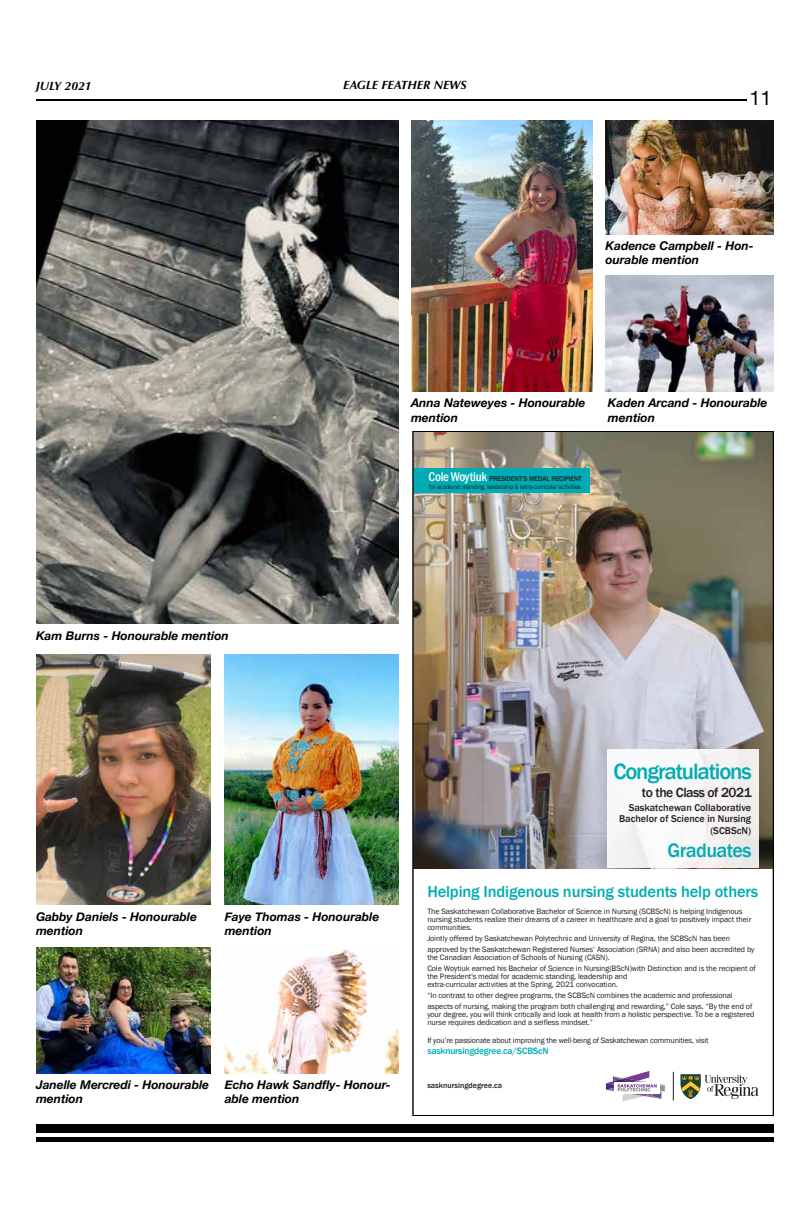
<style>
.page{position:relative;width:810px;height:1224px;background:#fff}
.page>*{position:absolute;margin:0;border:0;box-sizing:border-box;transform-origin:0 0}
.t1{font:500 22.8px "Franklin Gothic";letter-spacing:-.05em;color:#00abb2}
.t2{font:500 20px "Franklin Gothic";letter-spacing:-.03em;color:#00abb2}
.t3{font:20px "Helvetica Neue";color:#000}
.t4{font:500 16.4px "Franklin Gothic";letter-spacing:-.01em;color:#00acb3}
.t5{font:500 13.7px "Franklin Gothic";letter-spacing:-.035em;color:#221f1f}
.t6{font:italic 700 12px/14.4px "Helvetica Neue";color:#000}
.t7{font:italic 700 12px "Optima";color:#000}
.t8{font:500 10.1px/11.5px "Franklin Gothic";color:#221f1f;text-align:right}
.t9{font:500 9.5px "Franklin Gothic";letter-spacing:-.02em;color:#00acb3}
.t10{font:8px/8px "Franklin Gothic";letter-spacing:-.01em;color:#231f20}
.t11{font:500 8px "Franklin Gothic";color:#231f20}
.t12{font:500 7px "Franklin Gothic";letter-spacing:-.025em;color:#231f20}
.t13{font:6.7px "Franklin Gothic";letter-spacing:-.01em;color:#231f20;scale:.9 1}
.s1{font-stretch:condensed;font-size:13px;color:#fff}
</style>
<div class="page">
<hr style="left:36px;top:1138px;width:738px;height:4px;background:#000">
<div style="left:36px;top:1124px;width:738px;height:9px;background:#000"></div>
<hr style="left:36px;top:99px;width:711px;height:2px;background:#000">
<img style="left:415px;top:434px;width:356px;height:434px">
<div style="left:607px;top:749px;width:151px;height:119px;background:linear-gradient(to right,#fafbfc,#f1efed)"></div>
<svg style="left:606px;top:1071px;width:59px;height:30px"></svg>
<svg style="left:681px;top:1074px;width:77px;height:25px"></svg>
<svg style="left:673px;top:1072px;width:1px;height:28px"></svg>
<div style="left:413px;top:469px;width:176px;height:24px;background:#00acb3"></div>
<img style="left:36px;top:121px;width:363px;height:502px">
<img style="left:36px;top:654px;width:174px;height:251px">
<img style="left:411px;top:121px;width:181px;height:271px">
<img style="left:606px;top:121px;width:168px;height:114px">
<img style="left:606px;top:275px;width:168px;height:117px">
<img style="left:225px;top:654px;width:174px;height:251px">
<img style="left:36px;top:948px;width:174px;height:125px">
<img style="left:225px;top:949px;width:174px;height:124px">
<h3 class="t7" style="left:36px;top:79px;width:57px">JULY 2021</h3>
<h3 class="t7" style="left:343px;top:78px;width:125px">EAGLE FEATHER NEWS</h3>
<h2 class="t3" style="left:749px;top:84px;width:24px">11</h2>
<h3 class="t6" style="left:606px;top:239px;width:150px">Kadence Campbell - Hon&shy;ourable mention</h3>
<h3 class="t6" style="left:411px;top:396px;width:176px">Anna Nateweyes - Honourable mention</h3>
<p class="t12" style="left:429px;top:474px;width:155px"><span class="s1">Cole Woytiuk</span> PRESIDENT’S MEDAL RECIPIENT</p>
<p class="t13" style="left:429px;top:483px;width:172px">for academic standing, leadership &amp; extra-curricular activities.</p>
<h3 class="t6" style="left:608px;top:396px;width:161px">Kaden Arcand - Honourable mention</h3>
<h3 class="t6" style="left:36px;top:628px;width:194px">Kam Burns - Honourable mention</h3>
<h1 class="t1" style="left:613px;top:757px;width:140px">Congratulations</h1>
<p class="t8" style="left:619px;top:802px;width:134px">Saskatchewan Collaborative<br>Bachelor of Science in Nursing (SCBScN)</p>
<h3 class="t5" style="left:642px;top:784px;width:111px">to the Class of 2021</h3>
<h2 class="t2" style="left:668px;top:838px;width:86px">Graduates</h2>
<h3 class="t6" style="left:36px;top:909px;width:162px">Gabby Daniels - Honourable mention</h3>
<h3 class="t6" style="left:225px;top:909px;width:156px">Faye Thomas - Honourable mention</h3>
<h3 class="t6" style="left:36px;top:1078px;width:175px">Janelle Mercredi - Honourable mention</h3>
<h3 class="t6" style="left:225px;top:1078px;width:167px">Echo Hawk Sandfly- Honour&shy;able mention</h3>
<h3 class="t4" style="left:427px;top:882px;width:333px">Helping Indigenous nursing students help others</h3>
<p class="t10" style="left:427px;top:908px;width:326px">The Saskatchewan Collaborative Bachelor of Science in Nursing (SCBScN) is helping Indigenous nursing students realize their dreams of a career in healthcare and a goal to positively impact their communities.</p>
<p class="t10" style="left:427px;top:933px;width:329px;line-height:11px">Jointly offered by Saskatchewan Polytechnic and University of Regina, the SCBScN has been approved by the Saskatchewan Registered Nurses’ Association (SRNA) and also been accredited by</p>
<p class="t10" style="left:427px;top:952px;width:330px;line-height:11px">the Canadian Association of Schools of Nursing (CASN).<br>Cole Woytiuk earned his Bachelor of Science in Nursing(BScN)with Distinction and is the recipient of</p>
<p class="t10" style="left:427px;top:973px;width:202px">the President's medal for academic standing, leadership and extra-curricular activities at the Spring, 2021 convocation.</p>
<p class="t10" style="left:427px;top:990px;width:327px;line-height:11px">“In contrast to other degree programs, the SCBScN combines the academic and professional aspects of nursing, making the program both challenging and rewarding,” Cole says. “By the end of</p>
<p class="t10" style="left:427px;top:1011px;width:329px">your degree, you will think critically and look at health from a holistic perspective. To be a registered nurse requires dedication and a selfless mindset.”</p>
<p class="t10" style="left:427px;top:1037px;width:283px">If you’re passionate about improving the well-being of Saskatchewan communities, visit</p>
<p class="t9" style="left:427px;top:1045px;width:123px">sasknursingdegree.ca/SCBScN</p>
<p class="t11" style="left:427px;top:1080px;width:76px">sasknursingdegree.ca</p>
</div>
